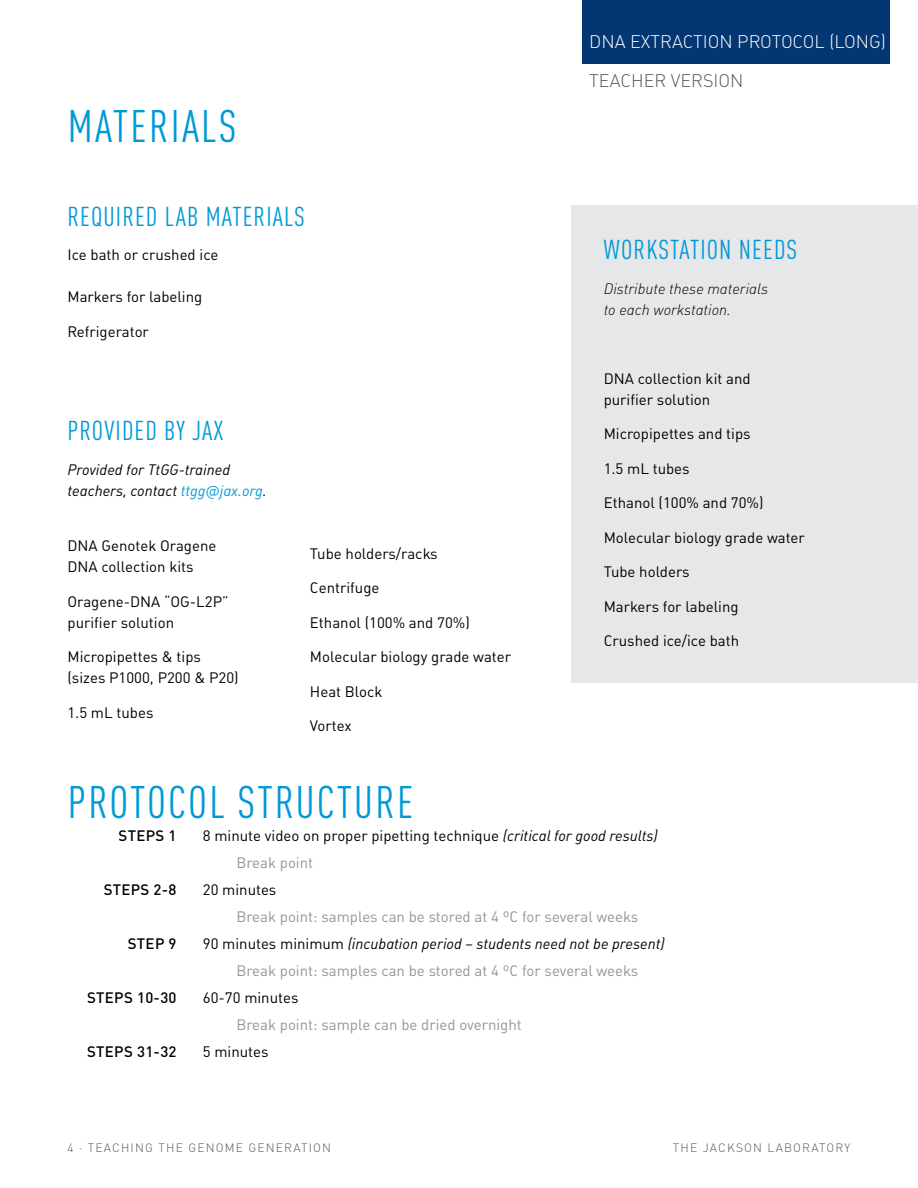
<style>
.page{position:relative;width:918px;height:1188px;background:#fff}
.page>*{position:absolute;margin:0;border:0;box-sizing:border-box;transform-origin:0 0}
.t1{font:condensed 45px "DINOT";letter-spacing:.05em;color:#0099d8}
.t2{font:condensed 27px "DINOT";letter-spacing:.04em;color:#0099d8}
.t3{font:300 18px "DINOT";color:#fff}
.t4{font:300 18px "DINOT";color:#58595b}
.t5{font:15px/21px "DINOT";color:#000}
.t6{font:15px/27px "DINOT";color:#939598;text-align:center}
.t7{font:italic 15px/21px "DINOT";color:#000}
.t8{font:italic 300 15px/21px "DINOT";color:#000}
.t9{font:500 15px "DINOT";letter-spacing:.02em;color:#000}
.t10{font:300 12px "DINOT";letter-spacing:.1em;color:#58595b}
.s1{color:#0099d8}
.s2{font-style:italic}
.s3{color:#939598}
.s4{color:#000}
.s5{font-style:italic;color:#000}
</style>
<div class="page">
<div style="left:583px;top:0;width:307px;height:64px;background:#043673"></div>
<div style="left:571px;top:205px;width:347px;height:477px;background:#e6e7e8"></div>
<h1 class="t1" style="left:68px;top:100px;width:170px">MATERIALS</h1>
<h2 class="t2" style="left:68px;top:200px;width:239px">REQUIRED LAB MATERIALS</h2>
<p class="t5" style="left:68px;top:244px;width:152px">Ice bath or crushed ice</p>
<p class="t5" style="left:68px;top:286px;width:136px">Markers for labeling</p>
<p class="t5" style="left:68px;top:321px;width:83px">Refrigerator</p>
<h2 class="t2" style="left:68px;top:415px;width:158px">PROVIDED BY JAX</h2>
<p class="t7" style="left:68px;top:459px;width:201px">Provided for TtGG-trained teachers, contact <span class="s1">ttgg@jax.org</span>.</p>
<p class="t5" style="left:68px;top:535px;width:150px">DNA Genotek Oragene<br>DNA collection kits</p>
<p class="t5" style="left:68px;top:591px;width:163px">Oragene-DNA “OG-L2P” purifier solution</p>
<p class="t5" style="left:68px;top:646px;width:173px">Micropipettes &amp; tips (sizes P1000, P200 &amp; P20)</p>
<p class="t5" style="left:68px;top:702px;width:87px">1.5 mL tubes</p>
<p class="t5" style="left:310px;top:543px;width:129px">Tube holders/racks</p>
<p class="t5" style="left:310px;top:577px;width:71px">Centrifuge</p>
<p class="t5" style="left:310px;top:612px;width:161px">Ethanol (100% and 70%)</p>
<p class="t5" style="left:310px;top:646px;width:203px">Molecular biology grade water</p>
<p class="t5" style="left:310px;top:681px;width:74px">Heat Block</p>
<p class="t5" style="left:310px;top:715px;width:43px">Vortex</p>
<p class="t3" style="left:589px;top:30px;width:298px">DNA EXTRACTION PROTOCOL (LONG)</p>
<p class="t4" style="left:589px;top:69px;width:156px">TEACHER VERSION</p>
<h2 class="t2" style="left:604px;top:234px;width:195px">WORKSTATION NEEDS</h2>
<p class="t8" style="left:604px;top:278px;width:166px">Distribute these materials to each workstation.</p>
<p class="t5" style="left:604px;top:367px;width:148px">DNA collection kit and purifier solution</p>
<p class="t5" style="left:604px;top:423px;width:148px">Micropipettes and tips</p>
<p class="t5" style="left:604px;top:457px;width:87px">1.5 mL tubes</p>
<p class="t5" style="left:604px;top:492px;width:161px">Ethanol (100% and 70%)</p>
<p class="t5" style="left:604px;top:526px;width:203px">Molecular biology grade water</p>
<p class="t5" style="left:604px;top:561px;width:87px">Tube holders</p>
<p class="t5" style="left:604px;top:595px;width:136px">Markers for labeling</p>
<p class="t5" style="left:604px;top:630px;width:137px">Crushed ice/ice bath</p>
<h1 class="t1" style="left:68px;top:776px;width:347px">PROTOCOL STRUCTURE</h1>
<p class="t9" style="left:119px;top:826px;width:59px">STEPS 1</p>
<p class="t5" style="left:236px;top:822px;width:423px;line-height:27px;text-indent:-33px">8 minute video on proper pipetting technique <span class="s2">(critical for good results)<br></span><span class="s3">Break point</span></p>
<p class="t9" style="left:104px;top:880px;width:74px">STEPS 2-8</p>
<p class="t5" style="left:203px;top:879px;width:75px">20 minutes</p>
<p class="t6" style="left:236px;top:903px;width:403px">Break point: samples can be stored at 4 ºC for several weeks</p>
<p class="t9" style="left:128px;top:934px;width:50px">STEP 9</p>
<p class="t6" style="left:203px;top:930px;width:463px"><span class="s4">90 minutes minimum</span> <span class="s5">(incubation period – students need not be present)<br></span>Break point: samples can be stored at 4 ºC for several weeks</p>
<p class="t9" style="left:87px;top:988px;width:91px">STEPS 10-30</p>
<p class="t5" style="left:203px;top:987px;width:97px">60-70 minutes</p>
<p class="t6" style="left:236px;top:1011px;width:287px">Break point: sample can be dried overnight</p>
<p class="t9" style="left:87px;top:1042px;width:91px">STEPS 31-32</p>
<p class="t5" style="left:203px;top:1041px;width:67px">5 minutes</p>
<p class="t10" style="left:68px;top:1140px;width:265px">4 ⋅ TEACHING THE GENOME GENERATION</p>
<p class="t10" style="left:673px;top:1140px;width:179px">THE JACKSON LABORATORY</p>
</div>
